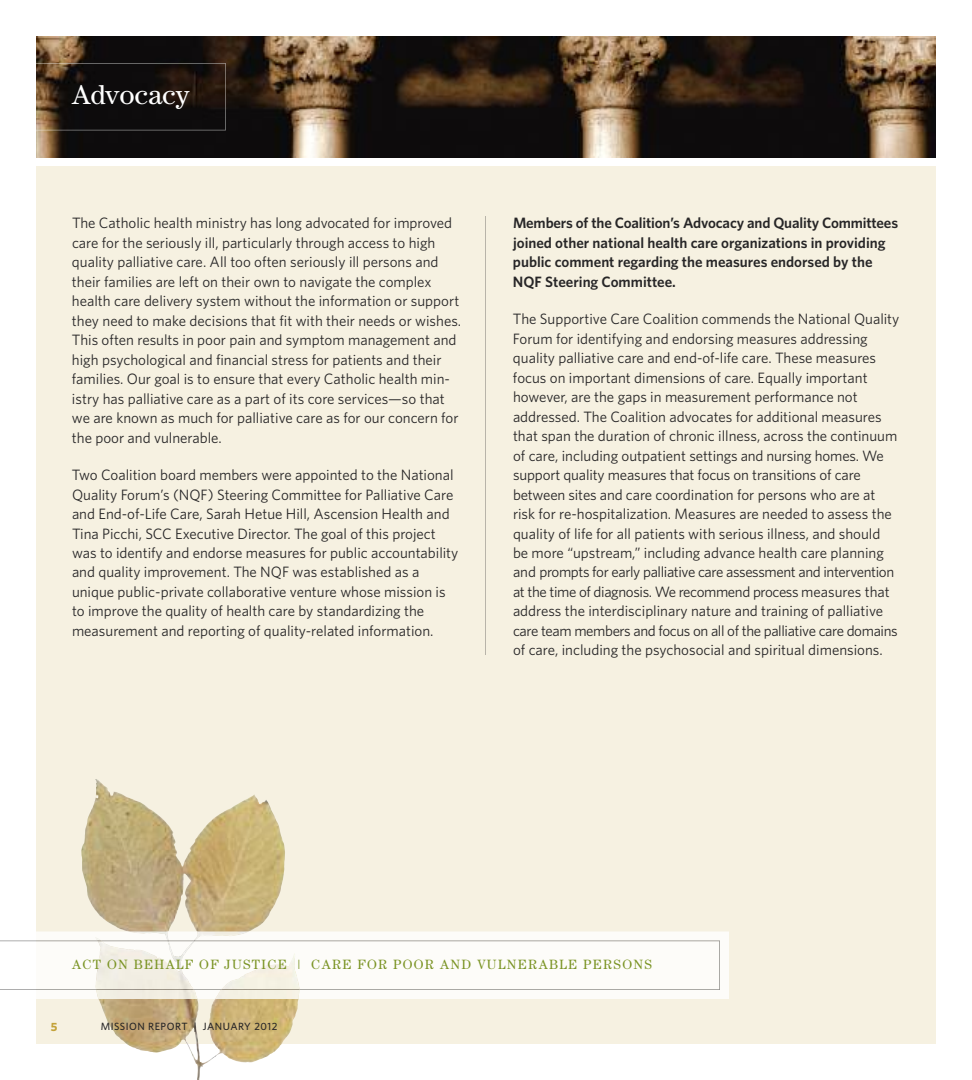
<style>
.page{position:relative;width:972px;height:1080px;background:#fff}
.page>*{position:absolute;margin:0;border:0;box-sizing:border-box;transform-origin:0 0}
.t1{font:27.45px "Century";color:#fff}
.t2{font:15px/19.5px "Whitney";color:#272627}
.t3{font:600 15px/19.5px "Whitney";color:#272627}
.t4{font:13.5px "Century";letter-spacing:.1em;color:#7b9425}
.t5{font:700 12px "Whitney";color:#c3a239}
.t6{font:500 10.5px "Whitney";letter-spacing:.05em;color:#272627}
</style>
<div class="page">
<div style="left:36px;top:166px;width:900px;height:878px;background:#f6f1e1"></div>
<img style="left:36px;top:36px;width:900px;height:122px">
<img style="left:113px;top:791px;width:172px;height:272px">
<img style="left:36px;top:63px;width:190px;height:67px">
<svg style="left:0;top:932px;width:720px;height:67px"></svg>
<img style="left:96px;top:989px;width:98px;height:1px">
<hr style="left:486px;top:216px;width:1px;height:439px;background:#b8b4a9">
<h1 class="t1" style="left:72px;top:86px;width:119px">Advocacy</h1>
<p class="t2" style="left:72px;top:214px;width:391px">The Catholic health ministry has long advocated for improved care for the seriously ill, particularly through access to high quality palliative care. All too often seriously ill persons and their families are left on their own to navigate the complex health care delivery system without the information or support they need to make decisions that fit with their needs or wishes.<br>This often results in poor pain and symptom management and high psychological and financial stress for patients and their families. Our goal is to ensure that every Catholic health min&shy;istry has palliative care as a part of its core services—so that we are known as much for palliative care as for our concern for the poor and vulnerable.</p>
<p class="t2" style="left:72px;top:466px;width:388px">Two Coalition board members were appointed to the National Quality Forum’s (NQF) Steering Committee for Palliative Care and End-of-Life Care, Sarah Hetue Hill, Ascension Health and Tina Picchi, SCC Executive Director. The goal of this project was to identify and endorse measures for public accountability and quality improvement. The NQF was established as a unique public-private collaborative venture whose mission is to improve the quality of health care by standardizing the measurement and reporting of quality-related information.</p>
<p class="t3" style="left:513px;top:214px;width:387px">Members of the Coalition’s Advocacy and Quality Committees joined other national health care organizations in providing public comment regarding the measures endorsed by the NQF Steering Committee.</p>
<p class="t2" style="left:513px;top:310px;width:388px">The Supportive Care Coalition commends the National Quality Forum for identifying and endorsing measures addressing quality palliative care and end-of-life care. These measures focus on important dimensions of care. Equally important however, are the gaps in measurement performance not addressed. The Coalition advocates for additional measures that span the duration of chronic illness, across the continuum of care, including outpatient settings and nursing homes. We support quality measures that focus on transitions of care between sites and care coordination for persons who are at risk for re-hospitalization. Measures are needed to assess the quality of life for all patients with serious illness, and should be more “upstream,” including advance health care planning and prompts for early palliative care assessment and intervention at the time of diagnosis. We recommend process measures that address the interdisciplinary nature and training of palliative care team members and focus on all of the palliative care domains of care, including the psychosocial and spiritual dimensions.</p>
<p class="t4" style="left:72px;top:960px;width:582px">ACT ON BEHALF OF JUSTICE | CARE FOR POOR AND VULNERABLE PERSONS</p>
<p class="t5" style="left:51px;top:1023px;width:8px">5</p>
<p class="t6" style="left:101px;top:1023px;width:178px">MISSION REPORT | JANUARY 2012</p>
</div>
